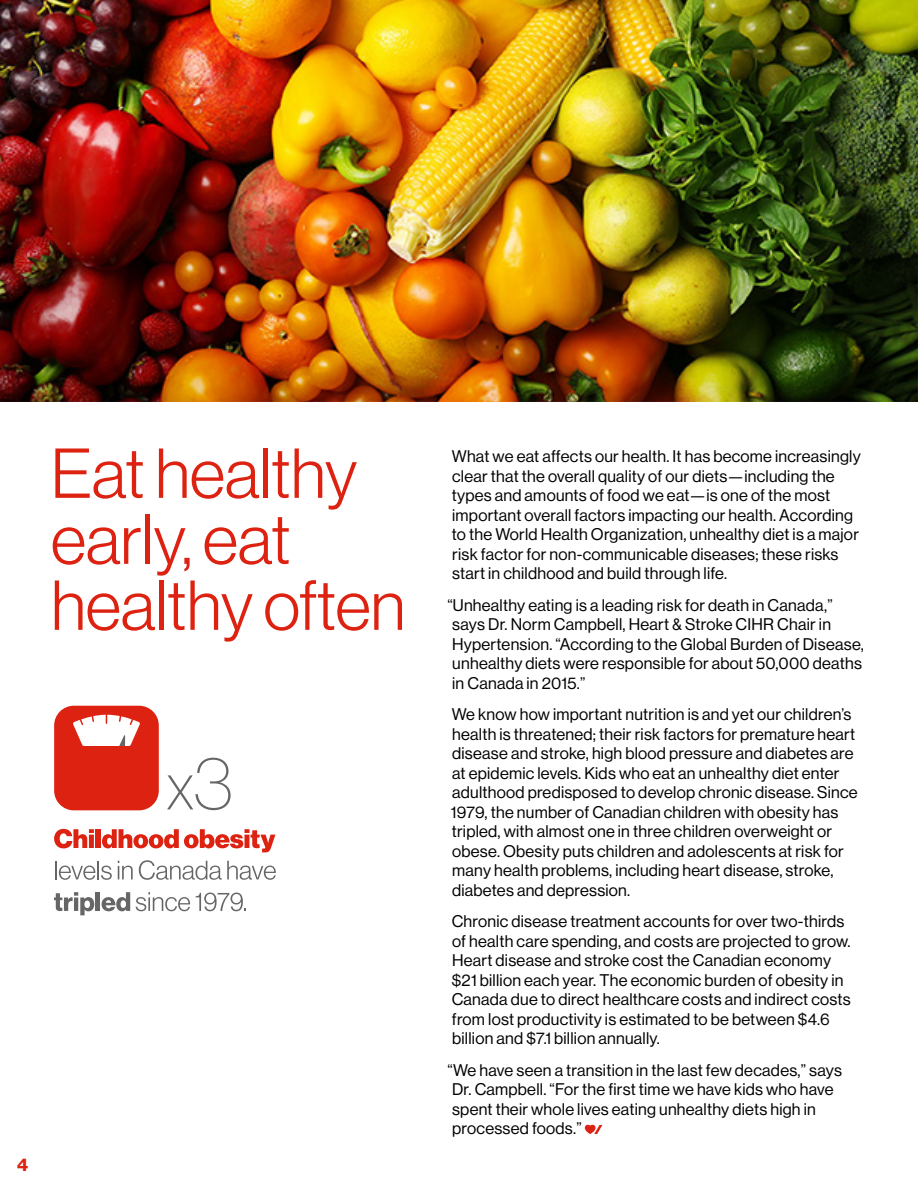
<style>
.page{position:relative;width:918px;height:1188px;background:#fff}
.page>*{position:absolute;margin:0;border:0;box-sizing:border-box;transform-origin:0 0}
.MainHeading{font:69px/66px "N Haas Grotesk DS Std 45 Lt";color:#d21}
.t1{font:17.7px "N Haas Grotesk DS Std 75 Bd";color:#d21}
.Paragraph_Style_1{font:16.5px/19.5px "N Haas Grotesk DS Std 55 Rg";letter-spacing:.015em;color:#000}
</style>
<div class="page">
<svg style="left:585px;top:1124px;width:17px;height:10px"></svg>
<svg style="left:54px;top:829px;width:40px;height:19px"></svg>
<div style="left:96px;top:829px;width:5px;height:19px;background:#d21"></div>
<svg style="left:102px;top:829px;width:173px;height:23px"></svg>
<svg style="left:55px;top:861px;width:57px;height:19px"></svg>
<svg style="left:118px;top:861px;width:15px;height:18px"></svg>
<svg style="left:139px;top:860px;width:137px;height:20px"></svg>
<svg style="left:54px;top:892px;width:40px;height:23px"></svg>
<hr style="left:96px;top:892px;width:4px;height:19px;background:#666">
<svg style="left:102px;top:892px;width:28px;height:19px"></svg>
<svg style="left:136px;top:892px;width:54px;height:19px"></svg>
<svg style="left:196px;top:893px;width:50px;height:18px"></svg>
<svg style="left:167px;top:758px;width:64px;height:52px"></svg>
<svg style="left:54px;top:706px;width:105px;height:104px"></svg>
<img style="left:0;top:0;width:918px;height:402px">
<p class="t1" style="left:17px;top:1155px;width:13px">4</p>
<p class="MainHeading" style="left:51px;top:441px;width:356px">Eat healthy early, eat healthy often</p>
<p class="Paragraph_Style_1" style="left:452px;top:447px;width:411px">What we eat affects our health. It has become increasingly clear that the overall quality of our diets—including the types and amounts of food we eat—is one of the most important overall factors impacting our health. According to the World Health Organization, unhealthy diet is a major risk factor for non-communicable diseases; these risks start in childhood and build through life.</p>
<p class="Paragraph_Style_1" style="left:447px;top:595px;width:418px">“Unhealthy eating is a leading risk for death in Canada,” says Dr. Norm Campbell, Heart &amp; Stroke CIHR Chair in Hypertension. “According to the Global Burden of Disease, unhealthy diets were responsible for about 50,000 deaths in Canada in 2015.”</p>
<p class="Paragraph_Style_1" style="left:451px;top:705px;width:408px">We know how important nutrition is and yet our children’s health is threatened; their risk factors for premature heart disease and stroke, high blood pressure and diabetes are at epidemic levels. Kids who eat an unhealthy diet enter adulthood predisposed to develop chronic disease. Since 1979, the number of Canadian children with obesity has tripled, with almost one in three children overweight or obese. Obesity puts children and adolescents at risk for many health problems, including heart disease, stroke, diabetes and depression.</p>
<p class="Paragraph_Style_1" style="left:452px;top:912px;width:400px">Chronic disease treatment accounts for over two-thirds of health care spending, and costs are projected to grow.<br>Heart disease and stroke cost the Canadian economy $21 billion each year. The economic burden of obesity in Canada due to direct healthcare costs and indirect costs from lost productivity is estimated to be between $4.6 billion and $7.1 billion annually.</p>
<p class="Paragraph_Style_1" style="left:447px;top:1060px;width:396px">“We have seen a transition in the last few decades,” says Dr. Campbell. “For the first time we have kids who have spent their whole lives eating unhealthy diets high in processed foods.”</p>
</div>
